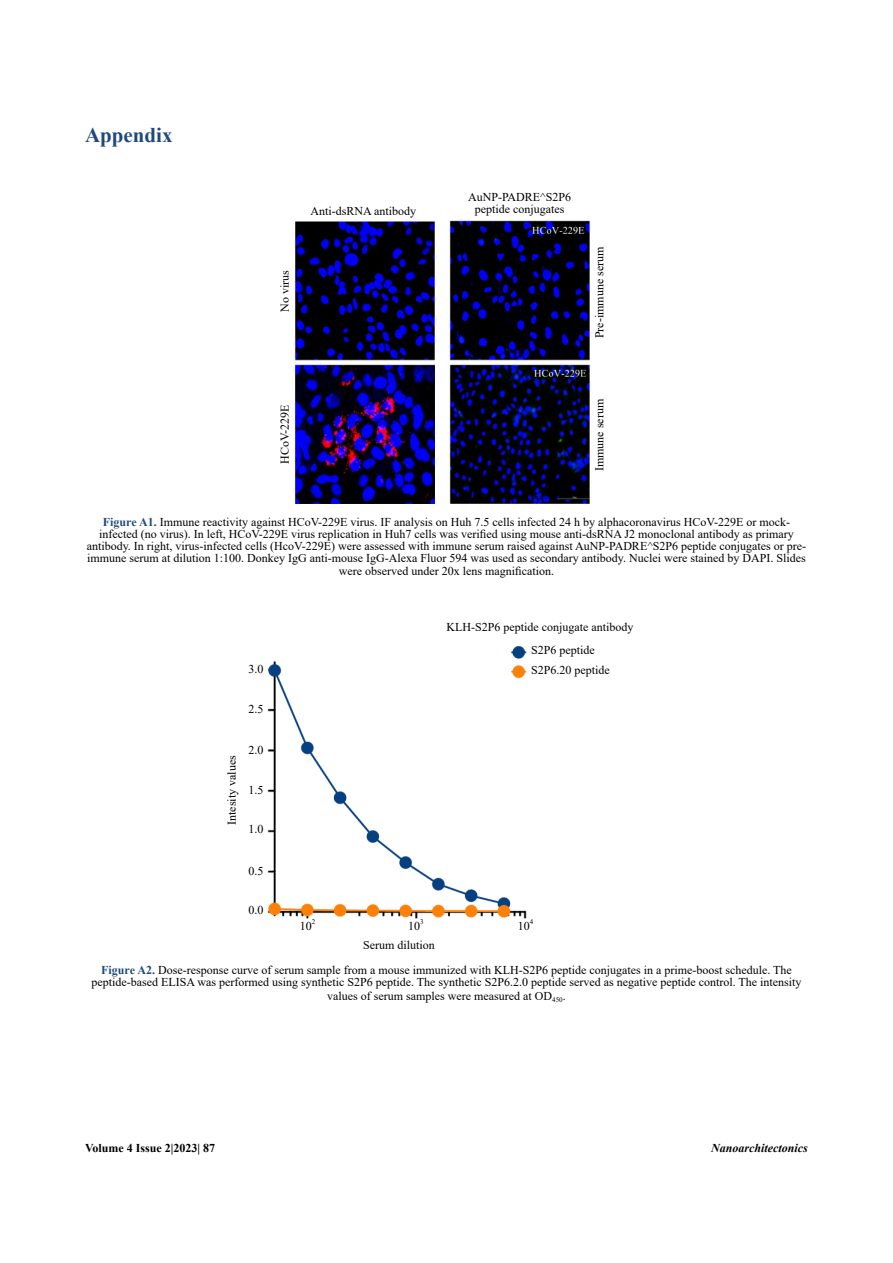
<style>
.page{position:relative;width:893px;height:1263px;background:#fff}
.page>*{position:absolute;margin:0;border:0;box-sizing:border-box;transform-origin:0 0}
.t1{font:700 21px "Times New Roman";color:#1f497d}
.t2{font:12px/12px "Times New Roman";color:#000;text-align:center}
.t3{font:700 12px "Times New Roman";color:#000}
.t4{font:italic 700 12px "Times New Roman";color:#000}
.t5{font:7.05px "Times New Roman";color:#000}
.s1{font-weight:700;color:#1f497d}
</style>
<div class="page">
<img style="left:295px;top:220px;width:296px;height:284px">
<img style="left:267px;top:646px;width:260px;height:273px">
<h1 class="t1" style="left:85px;top:120px;width:89px">Appendix</h1>
<p class="t2" style="left:278px;top:312px;width:43px;rotate:-90deg">No virus</p>
<p class="t2" style="left:310px;top:204px;width:107px">Anti-dsRNA antibody</p>
<p class="t2" style="left:468px;top:190px;width:105px">AuNP-PADRE^S2P6 peptide conjugates</p>
<p class="t2" style="left:593px;top:338px;width:93px;rotate:-90deg">Pre-immune serum</p>
<p class="t2" style="left:278px;top:464px;width:61px;rotate:-90deg">HCoV-229E</p>
<p class="t2" style="left:593px;top:471px;width:74px;rotate:-90deg">Immune serum</p>
<p class="t2" style="left:87px;top:515px;width:721px"><span class="s1">Figure A1.</span> Immune reactivity against HCoV-229E virus. IF analysis on Huh 7.5 cells infected 24 h by alphacoronavirus HCoV-229E or mock&shy;infected (no virus). In left, HCoV-229E virus replication in Huh7 cells was verified using mouse anti-dsRNA J2 monoclonal antibody as primary antibody. In right, virus-infected cells (HcoV-229E) were assessed with immune serum raised against AuNP-PADRE^S2P6 peptide conjugates or pre&shy;immune serum at dilution 1:100. Donkey IgG anti-mouse IgG-Alexa Fluor 594 was used as secondary antibody. Nuclei were stained by DAPI. Slides</p>
<p class="t2" style="left:339px;top:565px;width:217px">were observed under 20x lens magnification.</p>
<p class="t2" style="left:446px;top:621px;width:188px">KLH-S2P6 peptide conjugate antibody</p>
<p class="t2" style="left:249px;top:662px;width:16px">3.0</p>
<p class="t2" style="left:249px;top:703px;width:16px">2.5</p>
<p class="t2" style="left:225px;top:825px;width:71px;rotate:-90deg">Intesity values</p>
<p class="t2" style="left:249px;top:743px;width:16px">2.0</p>
<p class="t2" style="left:249px;top:783px;width:16px">1.5</p>
<p class="t2" style="left:249px;top:823px;width:16px">1.0</p>
<p class="t2" style="left:249px;top:864px;width:16px">0.5</p>
<p class="t2" style="left:249px;top:904px;width:16px">0.0</p>
<p class="t2" style="left:531px;top:644px;width:65px">S2P6 peptide</p>
<p class="t2" style="left:531px;top:664px;width:80px">S2P6.20 peptide</p>
<p class="t2" style="left:300px;top:920px;width:13px">10</p>
<p class="t5" style="left:312px;top:917px;width:5px">2</p>
<p class="t2" style="left:408px;top:920px;width:13px">10</p>
<p class="t5" style="left:420px;top:917px;width:5px">3</p>
<p class="t2" style="left:518px;top:920px;width:13px">10</p>
<p class="t5" style="left:530px;top:917px;width:5px">4</p>
<p class="t2" style="left:363px;top:939px;width:73px">Serum dilution</p>
<p class="t2" style="left:91px;top:964px;width:712px"><span class="s1">Figure A2.</span> Dose-response curve of serum sample from a mouse immunized with KLH-S2P6 peptide conjugates in a prime-boost schedule. The peptide-based ELISA was performed using synthetic S2P6 peptide. The synthetic S2P6.2.0 peptide served as negative peptide control. The intensity</p>
<p class="t2" style="left:327px;top:989px;width:240px">values of serum samples were measured at OD<sub>450</sub>.</p>
<p class="t3" style="left:85px;top:1139px;width:132px">Volume 4 Issue 2|2023| 87</p>
<p class="t4" style="left:711px;top:1140px;width:98px">Nanoarchitectonics</p>
</div>
